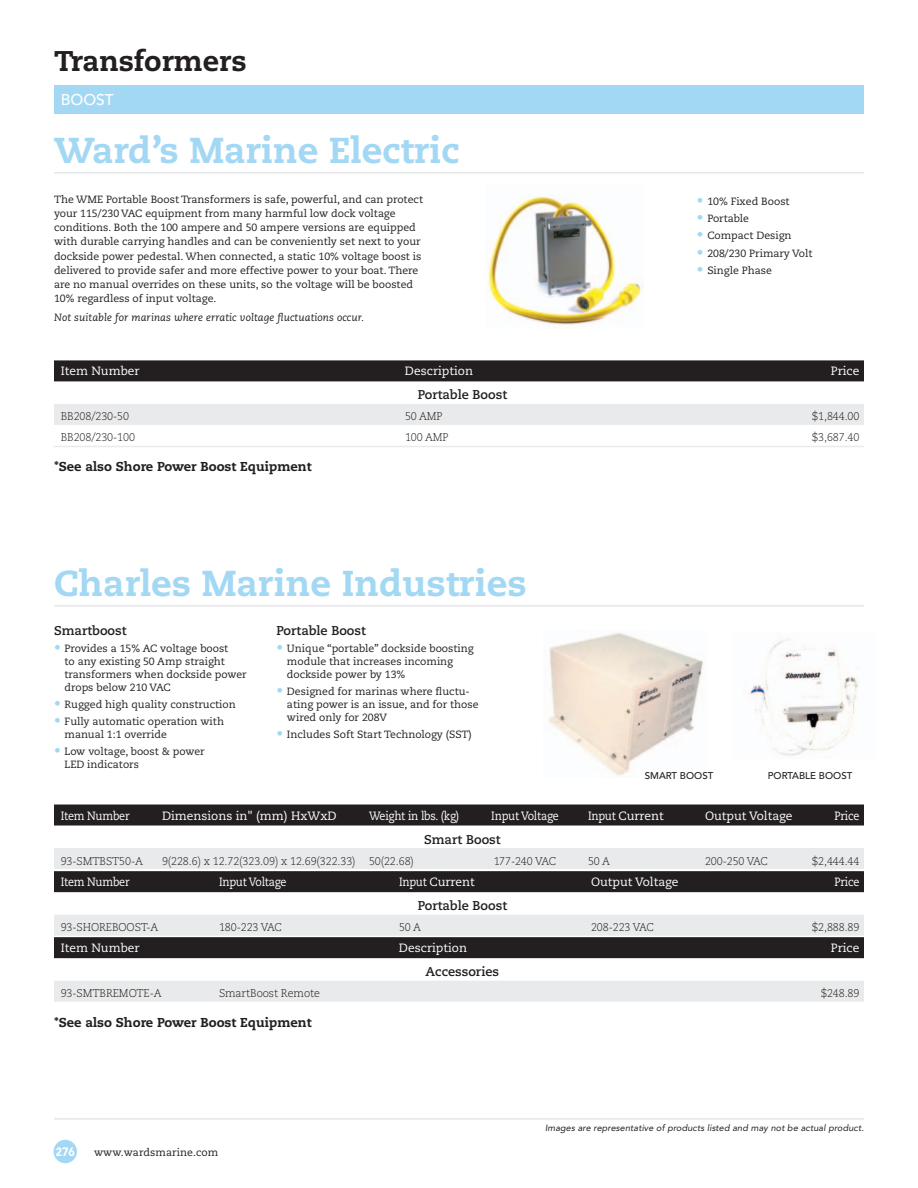
<style>
.page{position:relative;width:918px;height:1188px;background:#fff}
.page>*{position:absolute;margin:0;border:0;box-sizing:border-box;transform-origin:0 0}
.A_Product{font:800 36px "Caecilia";color:#a3d8f4}
.t1{font:800 28.5px "Caecilia";color:#231f20}
.A_Top_Bar_Subhead_FL{font:500 15.45px "Avenir";color:#fff}
.Note_Heavy{font:800 12.9px "Caecilia";color:#231f20}
.A_ChartSubhead{font:700 12.75px "Caecilia";color:#231f20}
.A_Bullet{font:700 12.75px "Caecilia";color:#231f20}
.A_ChartBar{font:12px "Caecilia";color:#fff}
.A_ChartBar-2{font:12px "Caecilia";letter-spacing:-.02em;color:#fff;scale:.9 1}
.A_ChartBar-3{font:12px "Caecilia";color:#fff;scale:.9 1}
.t2{font:900 12px "Avenir";color:#fff;scale:.9 1}
.A_Columns_Bar-ON{font:300 11.25px "Caecilia";letter-spacing:-.01em;color:#231f20;scale:.96 1}
.A_Columns_Bar-OFF_1p{font:300 11.25px "Caecilia";letter-spacing:-.01em;color:#231f20;scale:.96 1}
.A_Columns_Bar-ON-2{font:300 11.25px "Caecilia";letter-spacing:-.03em;color:#231f20;scale:.96 1}
.A_Bullet-2{font:10.5px/12.8px "Caecilia";color:#231f20}
.A_Bullet-3{font:italic 10.5px "Caecilia";letter-spacing:.01em;color:#231f20}
.A_Caption{font:500 9.75px "Avenir";color:#231f20}
.t3{font:italic 9.15px "Avenir";letter-spacing:.01em;color:#231f20}
.s1{font-size:13.5px;color:#a3d8f4}
</style>
<div class="page">
<hr style="left:54px;top:1118px;width:810px;height:2px;background:#e6e7e9">
<div style="left:54px;top:1140px;width:23px;height:23px;background:#a3d8f4;border-radius:50%"></div>
<div style="left:54px;top:85px;width:810px;height:28px;background:#a3d8f4"></div>
<hr style="left:54px;top:172px;width:810px;height:2px;background:#e6e7e9">
<div style="left:54px;top:360px;width:810px;height:21px;background:#231f20"></div>
<div style="left:54px;top:404px;width:810px;height:21px;background:#e9eaeb"></div>
<hr style="left:54px;top:446px;width:810px;height:1px;background:#e9eaeb">
<div style="left:54px;top:805px;width:810px;height:21px;background:#231f20"></div>
<div style="left:54px;top:848px;width:810px;height:21px;background:#e9eaeb"></div>
<hr style="left:54px;top:605px;width:810px;height:2px;background:#e6e7e9">
<div style="left:54px;top:871px;width:810px;height:21px;background:#231f20"></div>
<div style="left:54px;top:915px;width:810px;height:21px;background:#e9eaeb"></div>
<div style="left:54px;top:937px;width:810px;height:21px;background:#231f20"></div>
<div style="left:54px;top:981px;width:810px;height:21px;background:#e9eaeb"></div>
<img style="left:488px;top:196px;width:154px;height:129px">
<img style="left:548px;top:632px;width:155px;height:146px">
<img style="left:749px;top:639px;width:109px;height:117px">
<h2 class="t1" style="left:54px;top:43px;width:194px">Transformers</h2>
<h3 class="A_Top_Bar_Subhead_FL" style="left:61px;top:91px;width:74px">SUBHEAD</h3>
<p class="A_Top_Bar_Subhead_FL" style="left:61px;top:91px;width:54px">BOOST</p>
<p class="A_Product" style="left:54px;top:128px;width:407px">Ward’s Marine Electric</p>
<p class="A_Bullet-2" style="left:54px;top:192px;width:371px;line-height:14.2px">The WME Portable Boost Transformers is safe, powerful, and can protect your 115/230 VAC equipment from many harmful low dock voltage conditions. Both the 100 ampere and 50 ampere versions are equipped with durable carrying handles and can be conveniently set next to your dockside power pedestal. When connected, a static 10% voltage boost is delivered to provide safer and more effective power to your boat. There are no manual overrides on these units, so the voltage will be boosted 10% regardless of input voltage.</p>
<p class="A_Bullet-3" style="left:54px;top:311px;width:312px">Not suitable for marinas where erratic voltage fluctuations occur.</p>
<p class="A_Bullet-2" style="left:697px;top:195px;width:94px"><span class="s1">•</span> 10% Fixed Boost</p>
<p class="A_Bullet-2" style="left:697px;top:212px;width:54px"><span class="s1">•</span> Portable</p>
<p class="A_Bullet-2" style="left:697px;top:229px;width:96px"><span class="s1">•</span> Compact Design</p>
<p class="A_Bullet-2" style="left:697px;top:247px;width:117px"><span class="s1">•</span> 208/230 Primary Volt</p>
<p class="A_Bullet-2" style="left:697px;top:264px;width:77px"><span class="s1">•</span> Single Phase</p>
<p class="A_ChartBar" style="left:61px;top:364px;width:80px">Item Number</p>
<p class="A_ChartBar" style="left:405px;top:364px;width:70px">Description</p>
<p class="A_ChartBar" style="left:831px;top:364px;width:30px">Price</p>
<p class="A_ChartSubhead" style="left:418px;top:387px;width:91px">Portable Boost</p>
<p class="A_Columns_Bar-ON" style="left:61px;top:410px;width:73px">BB208/230-50</p>
<p class="A_Columns_Bar-ON" style="left:405px;top:410px;width:41px">50 AMP</p>
<p class="A_Columns_Bar-ON" style="left:812px;top:410px;width:51px">$1,844.00</p>
<p class="A_Columns_Bar-OFF_1p" style="left:61px;top:431px;width:79px">BB208/230-100</p>
<p class="A_Columns_Bar-OFF_1p" style="left:405px;top:431px;width:47px">100 AMP</p>
<p class="A_Columns_Bar-OFF_1p" style="left:812px;top:431px;width:51px">$3,687.40</p>
<p class="Note_Heavy" style="left:54px;top:459px;width:259px">*See also Shore Power Boost Equipment</p>
<p class="A_Product" style="left:54px;top:561px;width:474px">Charles Marine Industries</p>
<p class="A_Bullet" style="left:54px;top:623px;width:74px">Smartboost</p>
<p class="A_Bullet-2" style="left:65px;top:643px;width:184px;text-indent:-11px"><span class="s1">•</span> Provides a 15% AC voltage boost<br>to any existing 50 Amp straight transformers when dockside power drops below 210 VAC</p>
<p class="A_Bullet-2" style="left:54px;top:698px;width:183px"><span class="s1">•</span> Rugged high quality construction</p>
<p class="A_Bullet-2" style="left:65px;top:715px;width:161px;text-indent:-11px"><span class="s1">•</span> Fully automatic operation with manual 1:1 override</p>
<p class="A_Bullet-2" style="left:65px;top:745px;width:142px;text-indent:-11px"><span class="s1">•</span> Low voltage, boost &amp; power<br>LED indicators</p>
<p class="A_Bullet" style="left:276px;top:623px;width:91px">Portable Boost</p>
<p class="A_Bullet-2" style="left:287px;top:643px;width:188px;text-indent:-11px"><span class="s1">•</span> Unique “portable” dockside boosting module that increases incoming dockside power by 13%</p>
<p class="A_Bullet-2" style="left:287px;top:685px;width:193px;text-indent:-11px"><span class="s1">•</span> Designed for marinas where fluctu&shy;ating power is an issue, and for those wired only for 208V</p>
<p class="A_Bullet-2" style="left:276px;top:728px;width:197px"><span class="s1">•</span> Includes Soft Start Technology (SST)</p>
<p class="A_Caption" style="left:645px;top:770px;width:70px">SMART BOOST</p>
<p class="A_Caption" style="left:768px;top:770px;width:86px">PORTABLE BOOST</p>
<p class="A_ChartBar-2" style="left:61px;top:808px;width:78px">Item Number</p>
<p class="A_ChartBar" style="left:162px;top:808px;width:176px">Dimensions in" (mm) HxWxD</p>
<p class="A_ChartBar-2" style="left:369px;top:808px;width:102px">Weight in lbs. (kg)</p>
<p class="A_ChartBar-2" style="left:491px;top:808px;width:77px">Input Voltage</p>
<p class="A_ChartBar-3" style="left:588px;top:808px;width:86px">Input Current</p>
<p class="A_ChartBar" style="left:705px;top:808px;width:89px">Output Voltage</p>
<p class="A_ChartBar-3" style="left:835px;top:808px;width:29px">Price</p>
<p class="A_ChartSubhead" style="left:424px;top:832px;width:78px">Smart Boost</p>
<p class="A_Columns_Bar-ON" style="left:61px;top:854px;width:87px">93-SMTBST50-A</p>
<p class="A_Columns_Bar-ON" style="left:162px;top:854px;width:264px">9(228.6) x 12.72(323.09) x 12.69(322.33) 50(22.68)</p>
<p class="A_Columns_Bar-ON-2" style="left:494px;top:854px;width:67px">177-240 VAC</p>
<p class="A_Columns_Bar-ON" style="left:588px;top:854px;width:25px">50 A</p>
<p class="A_Columns_Bar-ON" style="left:705px;top:854px;width:67px">200-250 VAC</p>
<p class="A_Columns_Bar-ON" style="left:812px;top:854px;width:51px">$2,444.44</p>
<p class="A_ChartBar-2" style="left:61px;top:875px;width:78px">Item Number</p>
<p class="A_ChartBar-2" style="left:219px;top:875px;width:77px">Input Voltage</p>
<p class="A_ChartBar-3" style="left:399px;top:875px;width:86px">Input Current</p>
<p class="A_ChartBar" style="left:591px;top:875px;width:89px">Output Voltage</p>
<p class="A_ChartBar-3" style="left:835px;top:875px;width:29px">Price</p>
<p class="A_ChartSubhead" style="left:418px;top:898px;width:91px">Portable Boost</p>
<p class="A_Columns_Bar-ON" style="left:61px;top:921px;width:103px">93-SHOREBOOST-A</p>
<p class="A_Columns_Bar-ON" style="left:219px;top:921px;width:67px">180-223 VAC</p>
<p class="A_Columns_Bar-ON" style="left:399px;top:921px;width:25px">50 A</p>
<p class="A_Columns_Bar-ON" style="left:591px;top:921px;width:67px">208-223 VAC</p>
<p class="A_Columns_Bar-ON" style="left:812px;top:921px;width:51px">$2,888.89</p>
<p class="A_ChartBar" style="left:61px;top:941px;width:80px">Item Number</p>
<p class="A_ChartBar" style="left:399px;top:941px;width:70px">Description</p>
<p class="A_ChartBar" style="left:831px;top:941px;width:30px">Price</p>
<p class="A_ChartSubhead" style="left:426px;top:964px;width:75px">Accessories</p>
<p class="A_Columns_Bar-ON" style="left:61px;top:987px;width:107px">93-SMTBREMOTE-A</p>
<p class="A_Columns_Bar-ON" style="left:219px;top:987px;width:107px">SmartBoost Remote</p>
<p class="A_Columns_Bar-ON" style="left:821px;top:987px;width:41px">$248.89</p>
<p class="Note_Heavy" style="left:54px;top:1015px;width:259px">*See also Shore Power Boost Equipment</p>
<p class="t2" style="left:56px;top:1144px;width:23px">276</p>
<p class="A_Bullet-2" style="left:94px;top:1146px;width:126px">www.wardsmarine.com</p>
<p class="t3" style="left:545px;top:1123px;width:320px">Images are representative of products listed and may not be actual product.</p>
</div>
